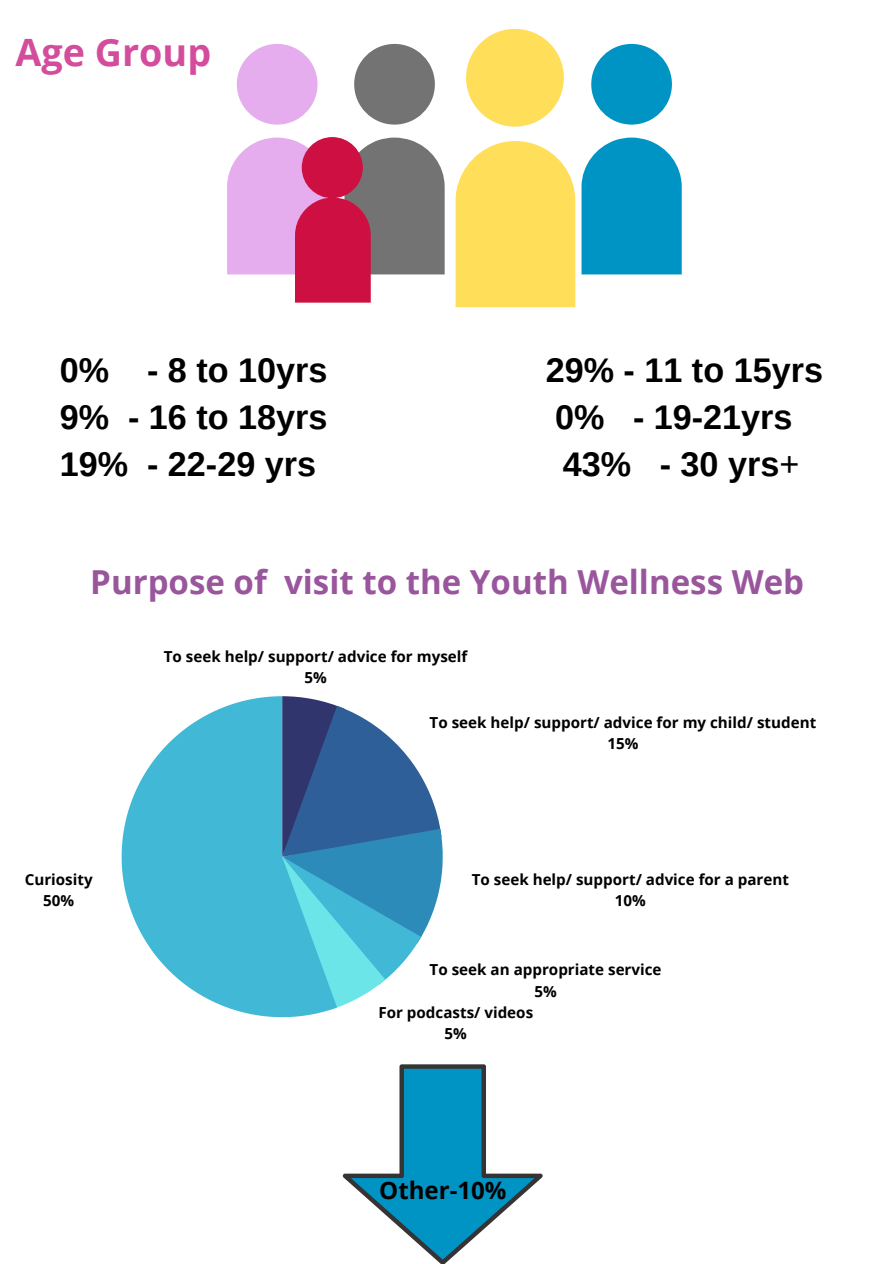
<style>
.page{position:relative;width:894px;height:1264px;background:#fff}
.page>*{position:absolute;margin:0;border:0;box-sizing:border-box;transform-origin:0 0}
.t1{font:700 37.65px "Open Sans";color:#d34d9c}
.t2{font:700 34.2px "Arimo";color:#000}
.t3{font:700 33px "Open Sans";color:#99569d}
.t4{font:700 24px "Open Sans";color:#000}
.t5{font:700 15.15px "Open Sans";color:#000}
.s1{font-weight:400}
</style>
<div class="page">
<div style="left:354px;top:44px;width:81px;height:81px;background:#737373;border-radius:50%"></div>
<div style="left:466px;top:29px;width:97px;height:98px;background:#ffde59;border-radius:50%"></div>
<svg style="left:455px;top:141px;width:120px;height:166px;background:#ffe168"></svg>
<div style="left:591px;top:44px;width:80px;height:81px;background:#0094c5;border-radius:50%"></div>
<svg style="left:581px;top:138px;width:100px;height:136px;background:#139cc9"></svg>
<div style="left:237px;top:44px;width:80px;height:81px;background:#e5acee;border-radius:50%"></div>
<svg style="left:227px;top:138px;width:217px;height:164px;background:#c07a9a"></svg>
<svg style="left:122px;top:696px;width:208px;height:321px;fill:#41b8d5"></svg>
<svg style="left:282px;top:696px;width:160px;height:314px"></svg>
<svg style="left:342px;top:1064px;width:200px;height:199px"></svg>
<p class="t1" style="left:15px;top:25px;width:197px">Age Group</p>
<p class="t2" style="left:60px;top:351px;width:269px">0% - 8 to 10yrs</p>
<p class="t2" style="left:545px;top:351px;width:279px">29% - 11 to 15yrs</p>
<p class="t2" style="left:60px;top:398px;width:269px">9% - 16 to 18yrs</p>
<p class="t2" style="left:555px;top:398px;width:239px">0% - 19-21yrs</p>
<p class="t2" style="left:60px;top:445px;width:258px">19% - 22-29 yrs</p>
<p class="t2" style="left:562px;top:445px;width:238px">43% - 30 yrs<span class="s1">+</span></p>
<p class="t3" style="left:90px;top:559px;width:715px">Purpose of visit to the Youth Wellness Web</p>
<p class="t5" style="left:164px;top:646px;width:305px">To seek help/ support/ advice for myself</p>
<p class="t5" style="left:304px;top:667px;width:24px">5%</p>
<p class="t5" style="left:25px;top:869px;width:69px">Curiosity</p>
<p class="t5" style="left:43px;top:890px;width:32px">50%</p>
<p class="t5" style="left:429px;top:712px;width:388px">To seek help/ support/ advice for my child/ student</p>
<p class="t5" style="left:607px;top:733px;width:32px">15%</p>
<p class="t5" style="left:471px;top:869px;width:319px">To seek help/ support/ advice for a parent</p>
<p class="t5" style="left:614px;top:890px;width:32px">10%</p>
<p class="t5" style="left:429px;top:959px;width:233px">To seek an appropriate service</p>
<p class="t5" style="left:534px;top:980px;width:24px">5%</p>
<p class="t5" style="left:378px;top:1002px;width:156px">For podcasts/ videos</p>
<p class="t5" style="left:444px;top:1023px;width:24px">5%</p>
<p class="t4" style="left:379px;top:1172px;width:129px">Other-10%</p>
</div>
